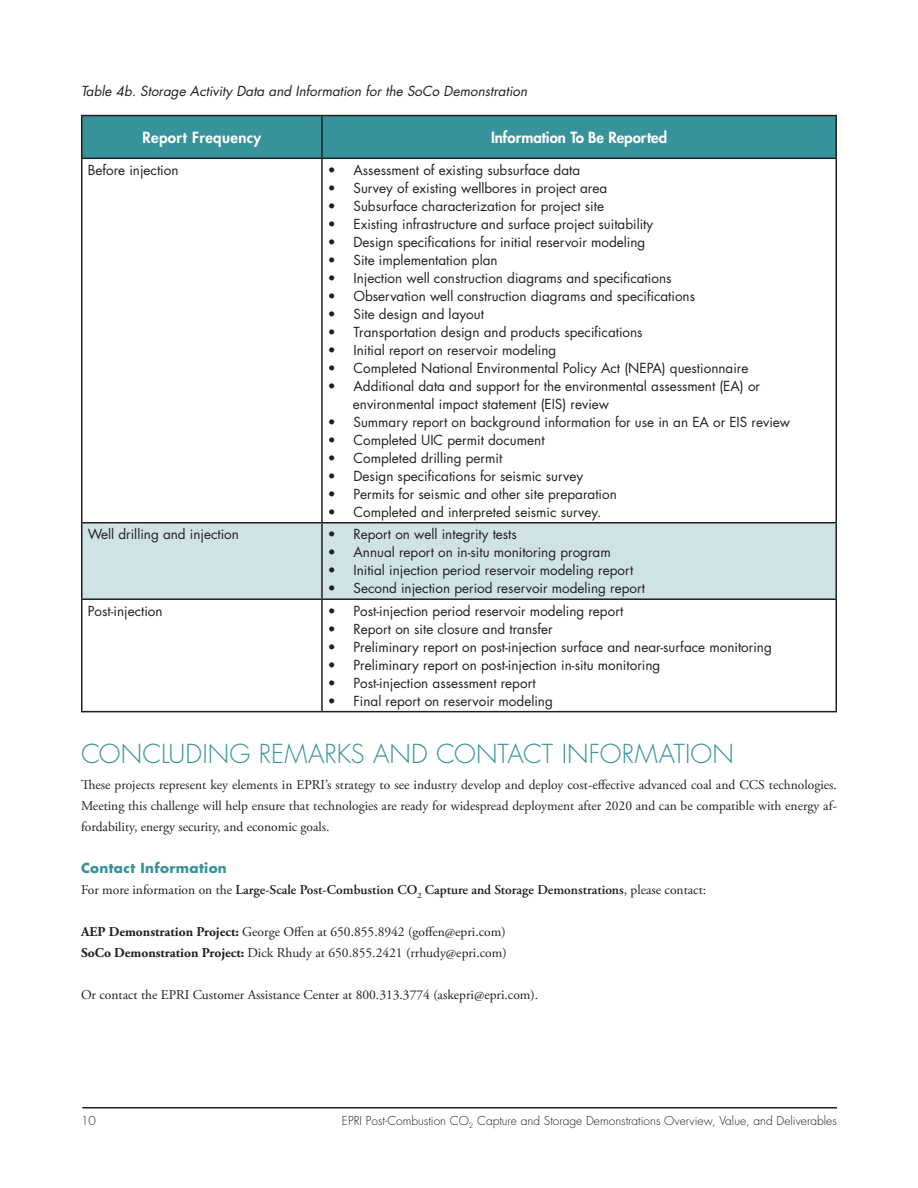
<style>
.page{position:relative;width:918px;height:1188px;background:#fff}
.page>*{position:absolute;margin:0;border:0;box-sizing:border-box;transform-origin:0 0}
.Head3{font:25.5px "Futura Light SC850";color:#37939b}
.Table_Header{font:800 15px "Futura";color:#fff}
.Table_Header-2{font:800 15px "Futura";letter-spacing:.025em;color:#fff}
.Table_Text{font:13.5px/18px "Futura";color:#231f20}
.SerifTextBody{font:13.5px/21px "Adobe Garamond Pro";color:#231f20;text-align:justify}
.SerifTextBody-2{font:600 13.5px "Adobe Garamond Pro";color:#231f20}
.Table_Caption{font:italic 13.5px "Futura";color:#231f20}
.Head4{font:700 13.5px "Futura";letter-spacing:.025em;color:#37939b}
.t1{font:300 12px "Futura";color:#231f20}
.s1{font-weight:400}
.s2{font-weight:700}
</style>
<div class="page">
<hr style="left:82px;top:1107px;width:755px;height:1px;background:#231f20">
<div style="left:82px;top:116px;width:754px;height:42px;background:#37939b"></div>
<div style="left:82px;top:524px;width:754px;height:74px;background:#cfe3e6"></div>
<hr style="left:81px;top:115px;width:241px;height:1px;background:#231f20">
<hr style="left:81px;top:116px;width:1px;height:42px;background:#231f20">
<hr style="left:322px;top:115px;width:515px;height:1px;background:#231f20">
<hr style="left:321px;top:116px;width:2px;height:42px;background:#231f20">
<hr style="left:836px;top:116px;width:1px;height:42px;background:#231f20">
<hr style="left:81px;top:158px;width:241px;height:1px;background:#231f20">
<hr style="left:81px;top:159px;width:1px;height:363px;background:#231f20">
<hr style="left:322px;top:158px;width:515px;height:1px;background:#231f20">
<hr style="left:321px;top:159px;width:2px;height:363px;background:#231f20">
<hr style="left:836px;top:159px;width:1px;height:363px;background:#231f20">
<hr style="left:81px;top:522px;width:241px;height:2px;background:#231f20">
<hr style="left:81px;top:524px;width:1px;height:74px;background:#231f20">
<hr style="left:322px;top:522px;width:515px;height:2px;background:#231f20">
<hr style="left:321px;top:524px;width:2px;height:74px;background:#231f20">
<hr style="left:836px;top:524px;width:1px;height:74px;background:#231f20">
<hr style="left:81px;top:598px;width:241px;height:2px;background:#231f20">
<hr style="left:81px;top:600px;width:1px;height:111px;background:#231f20">
<hr style="left:322px;top:598px;width:515px;height:2px;background:#231f20">
<hr style="left:321px;top:600px;width:2px;height:111px;background:#231f20">
<hr style="left:836px;top:600px;width:1px;height:111px;background:#231f20">
<hr style="left:81px;top:711px;width:241px;height:1px;background:#231f20">
<hr style="left:322px;top:711px;width:515px;height:1px;background:#231f20">
<p class="Table_Caption" style="left:81px;top:82px;width:448px">Table 4b. Storage Activity Data and Information for the SoCo Demonstration</p>
<p class="Table_Header-2" style="left:142px;top:128px;width:120px">Report Frequency</p>
<p class="Table_Header" style="left:491px;top:128px;width:178px">Information To Be Reported</p>
<p class="Table_Text" style="left:88px;top:161px;width:92px">Before injection</p>
<p class="Table_Text" style="left:328px;top:161px;width:254px">• Assessment of existing subsurface data</p>
<p class="Table_Text" style="left:328px;top:179px;width:281px">• Survey of existing wellbores in project area</p>
<p class="Table_Text" style="left:328px;top:197px;width:278px">• Subsurface characterization for project site</p>
<p class="Table_Text" style="left:328px;top:215px;width:327px">• Existing infrastructure and surface project suitability</p>
<p class="Table_Text" style="left:328px;top:233px;width:319px">• Design specifications for initial reservoir modeling</p>
<p class="Table_Text" style="left:328px;top:251px;width:171px">• Site implementation plan</p>
<p class="Table_Text" style="left:328px;top:269px;width:345px">• Injection well construction diagrams and specifications</p>
<p class="Table_Text" style="left:328px;top:287px;width:369px">• Observation well construction diagrams and specifications</p>
<p class="Table_Text" style="left:328px;top:305px;width:158px">• Site design and layout</p>
<p class="Table_Text" style="left:328px;top:323px;width:316px">• Transportation design and products specifications</p>
<p class="Table_Text" style="left:328px;top:341px;width:230px">• Initial report on reservoir modeling</p>
<p class="Table_Text" style="left:328px;top:359px;width:422px">• Completed National Environmental Policy Act (NEPA) questionnaire</p>
<p class="Table_Text" style="left:353px;top:377px;width:409px;text-indent:-25px">• Additional data and support for the environmental assessment (EA) or environmental impact statement (EIS) review</p>
<p class="Table_Text" style="left:328px;top:413px;width:464px">• Summary report on background information for use in an EA or EIS review</p>
<p class="Table_Text" style="left:328px;top:431px;width:218px">• Completed UIC permit document</p>
<p class="Table_Text" style="left:328px;top:449px;width:176px">• Completed drilling permit</p>
<p class="Table_Text" style="left:328px;top:467px;width:257px">• Design specifications for seismic survey</p>
<p class="Table_Text" style="left:328px;top:485px;width:290px">• Permits for seismic and other site preparation</p>
<p class="Table_Text" style="left:328px;top:503px;width:275px">• Completed and interpreted seismic survey.</p>
<p class="Table_Text" style="left:88px;top:525px;width:153px">Well drilling and injection</p>
<p class="Table_Text" style="left:328px;top:525px;width:190px">• Report on well integrity tests</p>
<p class="Table_Text" style="left:328px;top:543px;width:284px">• Annual report on in-situ monitoring program</p>
<p class="Table_Text" style="left:328px;top:561px;width:307px">• Initial injection period reservoir modeling report</p>
<p class="Table_Text" style="left:328px;top:579px;width:319px">• Second injection period reservoir modeling report</p>
<p class="Table_Text" style="left:88px;top:602px;width:76px">Post-injection</p>
<p class="Table_Text" style="left:328px;top:602px;width:297px">• Post-injection period reservoir modeling report</p>
<p class="Table_Text" style="left:328px;top:620px;width:226px">• Report on site closure and transfer</p>
<p class="Table_Text" style="left:328px;top:638px;width:445px">• Preliminary report on post-injection surface and near-surface monitoring</p>
<p class="Table_Text" style="left:328px;top:656px;width:334px">• Preliminary report on post-injection in-situ monitoring</p>
<p class="Table_Text" style="left:328px;top:674px;width:209px">• Post-injection assessment report</p>
<p class="Table_Text" style="left:328px;top:692px;width:226px">• Final report on reservoir modeling</p>
<p class="Head3" style="left:81px;top:739px;width:655px">CONCLUDI NG REMARKS AND CONTACT I NFORMATI ON</p>
<p class="SerifTextBody" style="left:81px;top:775px;width:758px">These projects represent key elements in EPRI’s strategy to see industry develop and deploy cost-effective advanced coal and CCS technologies.<br>Meeting this challenge will help ensure that technologies are ready for widespread deployment after 2020 and can be compatible with energy af&shy;fordability, energy security, and economic goals.</p>
<p class="Head4" style="left:81px;top:859px;width:147px">Contact Information</p>
<p class="SerifTextBody-2" style="left:81px;top:882px;width:627px"><span class="s1">For more information on the</span> Large-Scale Post-Combustion CO<sub>2</sub> Capture and Storage Demonstrations<span class="s1">, please contact:</span></p>
<p class="SerifTextBody" style="left:81px;top:922px;width:427px"><span class="s2">AEP Demonstration Project:</span> George Offen at 650.855.8942 (goffen@epri.com)<br><span class="s2">SoCo Demonstration Project:</span> Dick Rhudy at 650.855.2421 (rrhudy@epri.com)</p>
<p class="SerifTextBody" style="left:81px;top:985px;width:459px">Or contact the EPRI Customer Assistance Center at 800.313.3774 (askepri@epri.com).</p>
<p class="t1" style="left:81px;top:1113px;width:16px">10</p>
<p class="t1" style="left:342px;top:1113px;width:496px">EPRI Post-Combustion CO<sub>2</sub> Capture and Storage Demonstrations Overview, Value, and Deliverables</p>
</div>
